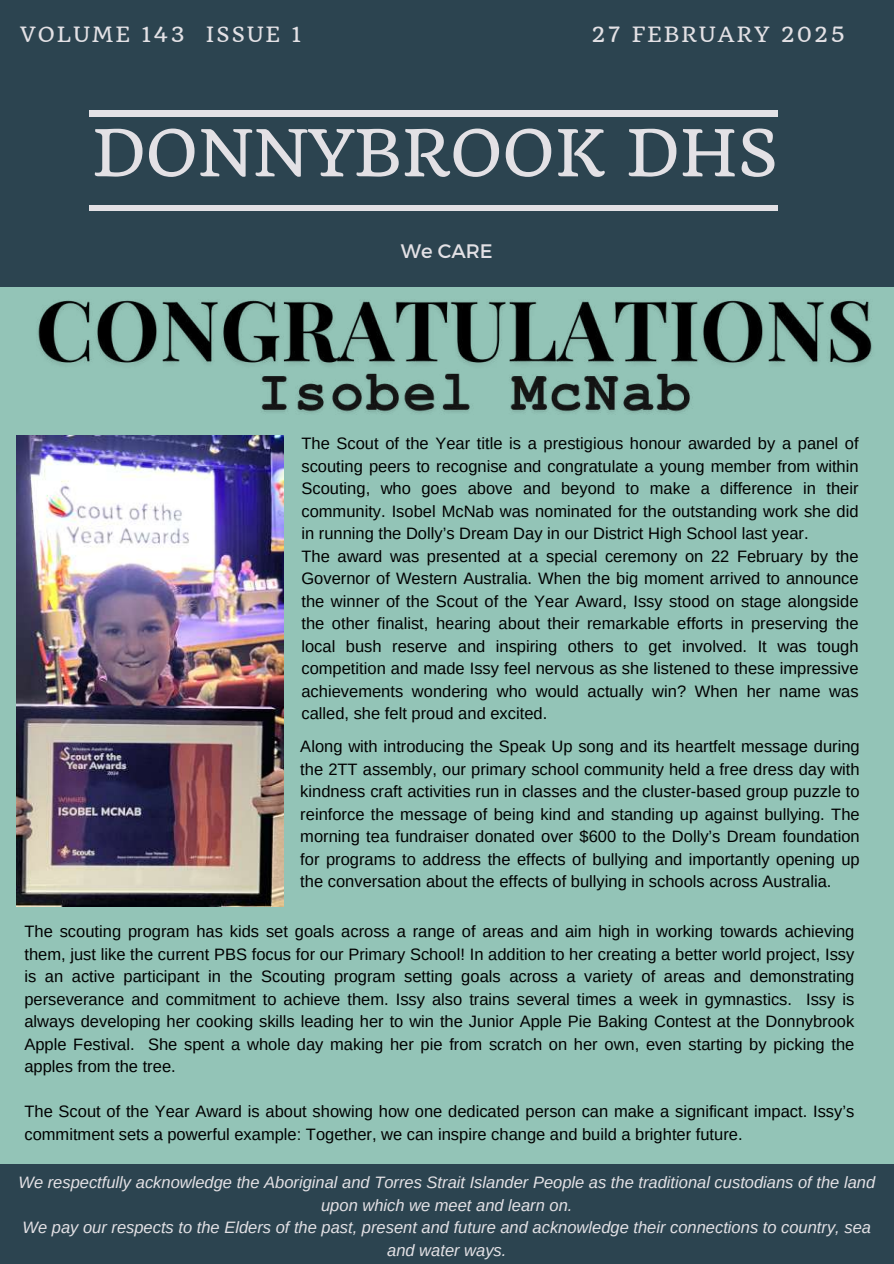
<style>
.page{position:relative;width:894px;height:1264px;background:#fff}
.page>*{position:absolute;margin:0;border:0;box-sizing:border-box;transform-origin:0 0}
.t1{font:63px "Quando";color:#e3e1e5}
.t2{font:20.55px "Quando";letter-spacing:.1em;color:#e3e1e5}
.t3{font:19.5px "Montserrat";color:#e3e1e5}
.t4{font:16.5px/22.5px "Arimo";color:#000;text-align:justify}
.t5{font:italic 16.5px/22.5px "Arimo";color:#e3e1e5;text-align:center}
</style>
<div class="page">
<div style="left:0;top:0;width:893px;height:286px;background:#2c4450"></div>
<div style="left:89px;top:205px;width:688px;height:6px;background:#e3e1e5"></div>
<div style="left:89px;top:111px;width:688px;height:5px;background:#e3e1e5"></div>
<div style="left:0;top:1163px;width:893px;height:100px;background:#2c4450"></div>
<div style="left:0;top:287px;width:893px;height:876px;background:#93c4b7"></div>
<img style="left:16px;top:435px;width:267px;height:471px">
<img style="left:31px;top:286px;width:850px;height:79px">
<img style="left:261px;top:373px;width:429px;height:40px">
<p class="t2" style="left:20px;top:21px;width:283px">VOLUME 143 ISSUE 1</p>
<p class="t2" style="left:591px;top:21px;width:255px">27 FEBRUARY 2025</p>
<h1 class="t1" style="left:92px;top:114px;width:687px">DONNYBROOK DHS</h1>
<p class="t3" style="left:401px;top:238px;width:93px">We CARE</p>
<p class="t4" style="left:301px;top:432px;width:558px;text-align:left">The Scout of the Year title is a prestigious honour awarded by a panel of scouting peers to recognise and congratulate a young member from within Scouting, who goes above and beyond to make a difference in their community. Isobel McNab was nominated for the outstanding work she did in running the Dolly’s Dream Day in our District High School last year.<br>The award was presented at a special ceremony on 22 February by the Governor of Western Australia. When the big moment arrived to announce the winner of the Scout of the Year Award, Issy stood on stage alongside the other finalist, hearing about their remarkable efforts in preserving the local bush reserve and inspiring others to get involved. It was tough competition and made Issy feel nervous as she listened to these impressive achievements wondering who would actually win? When her name was called, she felt proud and excited.</p>
<p class="t4" style="left:300px;top:735px;width:560px">Along with introducing the Speak Up song and its heartfelt message during the 2TT assembly, our primary school community held a free dress day with kindness craft activities run in classes and the cluster-based group puzzle to reinforce the message of being kind and standing up against bullying. The morning tea fundraiser donated over $600 to the Dolly’s Dream foundation for programs to address the effects of bullying and importantly opening up the conversation about the effects of bullying in schools across Australia.</p>
<p class="t4" style="left:24px;top:920px;width:831px">The scouting program has kids set goals across a range of areas and aim high in working towards achieving them, just like the current PBS focus for our Primary School! In addition to her creating a better world project, Issy is an active participant in the Scouting program setting goals across a variety of areas and demonstrating perseverance and commitment to achieve them. Issy also trains several times a week in gymnastics. Issy is always developing her cooking skills leading her to win the Junior Apple Pie Baking Contest at the Donnybrook Apple Festival. She spent a whole day making her pie from scratch on her own, even starting by picking the apples from the tree.</p>
<p class="t4" style="left:24px;top:1100px;width:831px">The Scout of the Year Award is about showing how one dedicated person can make a significant impact. Issy’s commitment sets a powerful example: Together, we can inspire change and build a brighter future.</p>
<p class="t5" style="left:18px;top:1171px;width:858px">We respectfully acknowledge the Aboriginal and Torres Strait Islander People as the traditional custodians of the land upon which we meet and learn on.<br>We pay our respects to the Elders of the past, present and future and acknowledge their connections to country, sea and water ways.</p>
</div>
